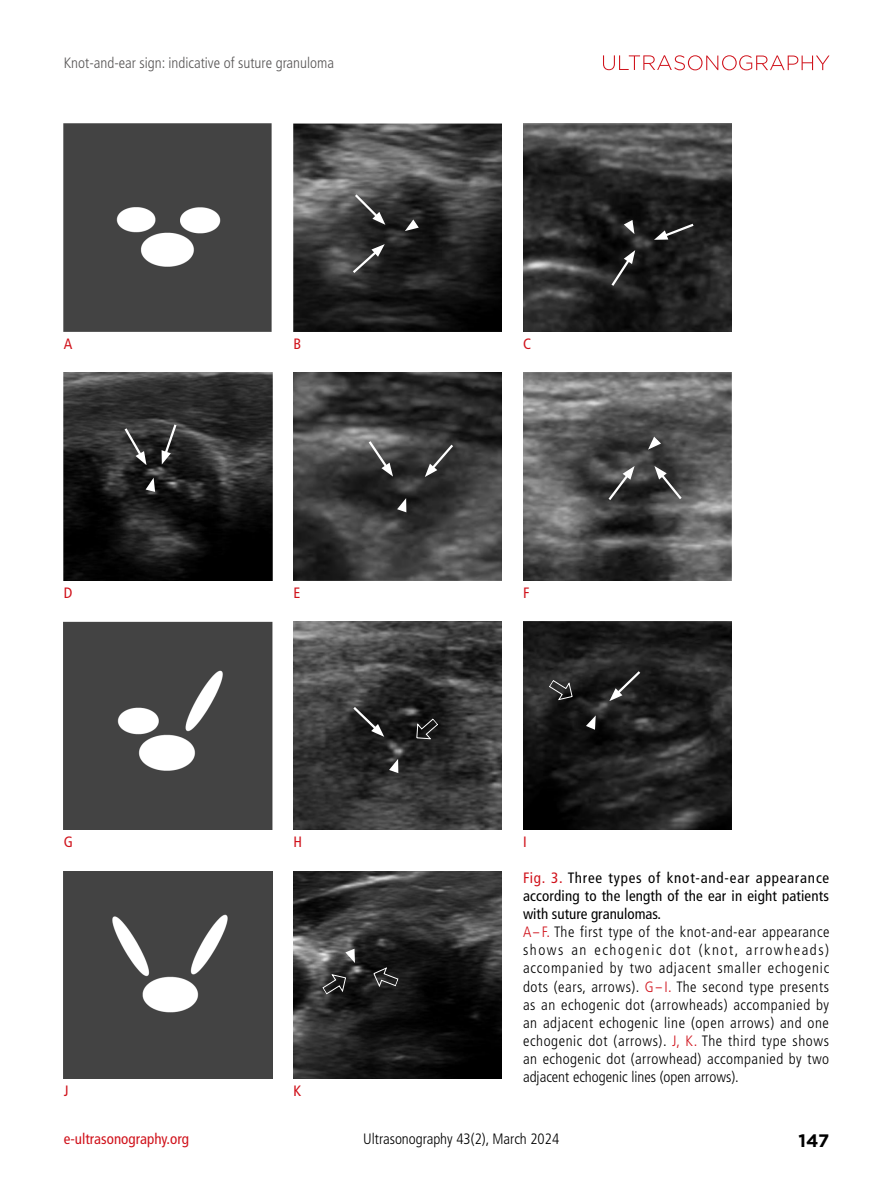
<style>
.page{position:relative;width:893px;height:1191px;background:#fff}
.page>*{position:absolute;margin:0;border:0;box-sizing:border-box;transform-origin:0 0}
.t1{font:700 18px "Gotham";color:#000}
.t2{font:300 condensed 15px/18px "Frutiger LT Std";letter-spacing:.035em;color:#000}
.t3{font:300 condensed 15px "Frutiger LT Std";color:#595757}
.t4{font:condensed 15px "Frutiger LT Std";color:#d0121b}
.t5{font:300 condensed 15px "Frutiger LT Std";color:#000}
.s1{font-weight:400;color:#d0121b}
.s2{font-weight:400}
.s3{color:#d0121b}
</style>
<div class="page">
<svg style="left:603px;top:55px;width:226px;height:15px"></svg>
<img style="left:64px;top:123px;width:208px;height:208px">
<img style="left:64px;top:372px;width:208px;height:208px">
<img style="left:64px;top:622px;width:208px;height:207px">
<img style="left:64px;top:871px;width:208px;height:207px">
<img style="left:293px;top:871px;width:209px;height:207px">
<img style="left:293px;top:622px;width:209px;height:207px">
<img style="left:523px;top:622px;width:208px;height:207px">
<img style="left:293px;top:372px;width:209px;height:208px">
<img style="left:523px;top:372px;width:208px;height:208px">
<img style="left:293px;top:123px;width:209px;height:208px">
<img style="left:523px;top:123px;width:208px;height:208px">
<svg style="left:405px;top:219px;width:14px;height:12px"></svg>
<svg style="left:146px;top:477px;width:9px;height:16px"></svg>
<svg style="left:397px;top:498px;width:9px;height:15px"></svg>
<svg style="left:389px;top:759px;width:9px;height:15px"></svg>
<svg style="left:345px;top:948px;width:10px;height:15px"></svg>
<svg style="left:586px;top:715px;width:10px;height:15px"></svg>
<svg style="left:648px;top:436px;width:13px;height:13px"></svg>
<svg style="left:624px;top:220px;width:10px;height:14px"></svg>
<svg style="left:353px;top:192px;width:32px;height:33px"></svg>
<svg style="left:162px;top:422px;width:16px;height:42px"></svg>
<svg style="left:425px;top:442px;width:30px;height:35px"></svg>
<svg style="left:654px;top:466px;width:30px;height:36px"></svg>
<svg style="left:350px;top:244px;width:35px;height:31px"></svg>
<svg style="left:122px;top:426px;width:24px;height:39px"></svg>
<svg style="left:366px;top:439px;width:27px;height:37px"></svg>
<svg style="left:351px;top:704px;width:33px;height:33px"></svg>
<svg style="left:609px;top:669px;width:34px;height:32px"></svg>
<svg style="left:606px;top:466px;width:29px;height:36px"></svg>
<svg style="left:609px;top:250px;width:26px;height:38px"></svg>
<svg style="left:654px;top:222px;width:42px;height:18px"></svg>
<svg style="left:416px;top:718px;width:23px;height:21px"></svg>
<svg style="left:373px;top:966px;width:26px;height:22px"></svg>
<svg style="left:322px;top:973px;width:25px;height:22px"></svg>
<svg style="left:548px;top:679px;width:25px;height:22px"></svg>
<p class="t3" style="left:64px;top:54px;width:272px">Knot-and-ear sign: indicative of suture granuloma</p>
<p class="t4" style="left:64px;top:335px;width:10px">A</p>
<p class="t4" style="left:293px;top:335px;width:9px">B</p>
<p class="t4" style="left:523px;top:335px;width:10px">C</p>
<p class="t4" style="left:64px;top:584px;width:10px">D</p>
<p class="t4" style="left:293px;top:584px;width:8px">E</p>
<p class="t4" style="left:523px;top:584px;width:8px">F</p>
<p class="t4" style="left:64px;top:833px;width:11px">G</p>
<p class="t4" style="left:293px;top:833px;width:10px">H</p>
<p class="t4" style="left:523px;top:833px;width:5px">I</p>
<p class="t4" style="left:64px;top:1082px;width:6px">J</p>
<p class="t4" style="left:293px;top:1082px;width:9px">K</p>
<p class="t2" style="left:523px;top:869px;width:308px"><span class="s1">Fig. 3.</span> <span class="s2">Three types of knot-and-ear appearance according to the length of the ear in eight patients with suture granulomas.<br></span><span class="s3">A-F.</span> The first type of the knot-and-ear appearance shows an echogenic dot (knot, arrowheads) accompanied by two adjacent smaller echogenic dots (ears, arrows). <span class="s3">G-I.</span> The second type presents as an echogenic dot (arrowheads) accompanied by an adjacent echogenic line (open arrows) and one echogenic dot (arrows). <span class="s3">J, K.</span> The third type shows an echogenic dot (arrowhead) accompanied by two adjacent echogenic lines (open arrows).</p>
<p class="t4" style="left:64px;top:1130px;width:127px">e-ultrasonography.org</p>
<p class="t5" style="left:363px;top:1130px;width:197px">Ultrasonography 43(2), March 2024</p>
<p class="t1" style="left:799px;top:1130px;width:32px">147</p>
</div>
